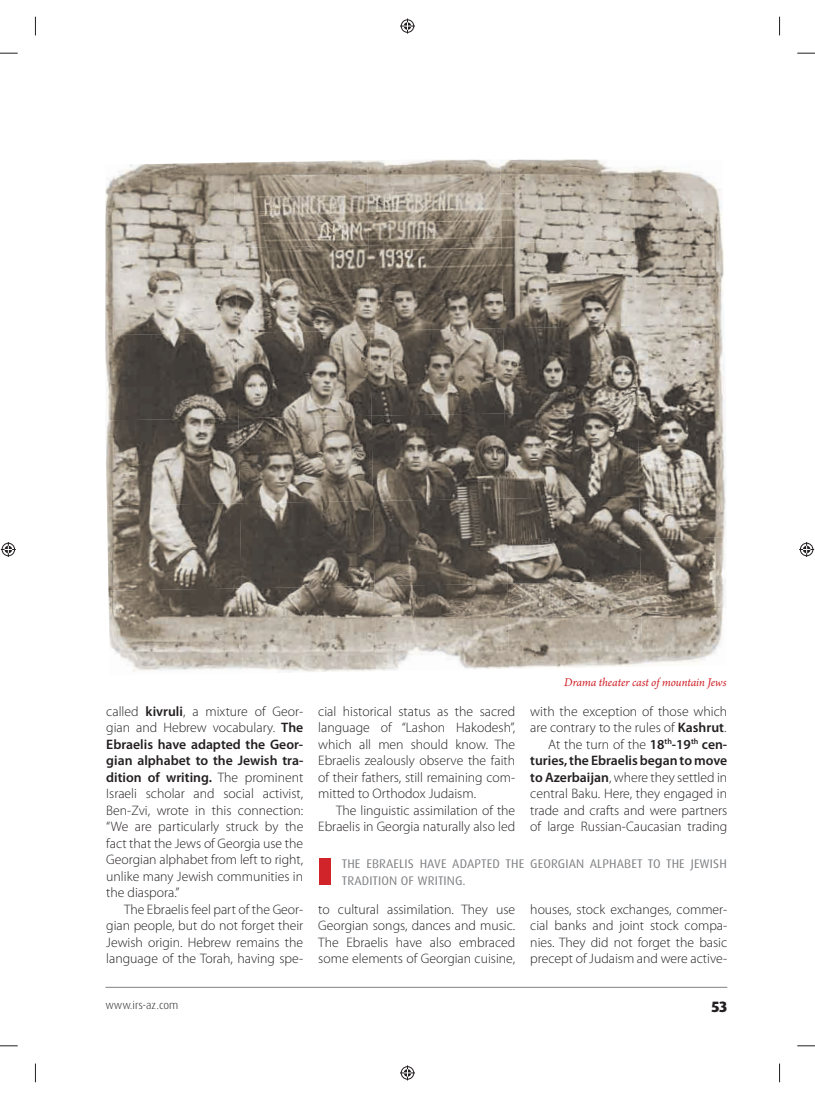
<style>
.page{position:relative;width:815px;height:1099px;background:#fff}
.page>*{position:absolute;margin:0;border:0;box-sizing:border-box;transform-origin:0 0}
.t1{font:800 15px "Dax Pro";color:#231f20}
.t2{font:300 13.75px/16.5px "Myriad Pro";color:#231f20;text-align:justify}
.t3{font:12.5px/16.9px "Dax Pro";letter-spacing:.01em;color:#808285}
.t4{font:italic 12.5px "Arno Pro";letter-spacing:-.005em;color:#d1232a}
.t5{font:300 11.25px "Dax Pro";color:#231f20}
.s1{font-weight:600}
</style>
<div class="page">
<hr style="left:105px;top:986px;width:622px;height:1px;background:#808285">
<img style="left:105px;top:163px;width:129px;height:85px">
<img style="left:234px;top:160px;width:133px;height:88px">
<img style="left:367px;top:159px;width:133px;height:86px">
<img style="left:500px;top:159px;width:133px;height:84px">
<img style="left:633px;top:166px;width:91px;height:116px">
<img style="left:105px;top:248px;width:130px;height:85px">
<img style="left:235px;top:245px;width:133px;height:88px">
<img style="left:368px;top:243px;width:134px;height:87px">
<img style="left:502px;top:241px;width:134px;height:87px">
<img style="left:635px;top:282px;width:90px;height:127px">
<img style="left:105px;top:333px;width:132px;height:85px">
<img style="left:237px;top:330px;width:133px;height:88px">
<img style="left:370px;top:328px;width:133px;height:87px">
<img style="left:503px;top:326px;width:135px;height:87px">
<img style="left:106px;top:418px;width:132px;height:85px">
<img style="left:238px;top:415px;width:133px;height:88px">
<img style="left:371px;top:413px;width:133px;height:88px">
<img style="left:504px;top:411px;width:134px;height:87px">
<img style="left:638px;top:409px;width:88px;height:128px">
<img style="left:107px;top:503px;width:133px;height:85px">
<img style="left:240px;top:501px;width:133px;height:87px">
<img style="left:373px;top:498px;width:133px;height:88px">
<img style="left:506px;top:496px;width:135px;height:87px">
<img style="left:640px;top:537px;width:86px;height:129px">
<img style="left:108px;top:588px;width:133px;height:84px">
<img style="left:241px;top:586px;width:133px;height:86px">
<img style="left:374px;top:583px;width:133px;height:88px">
<img style="left:507px;top:581px;width:135px;height:87px">
<div style="left:320px;top:858px;width:11px;height:26px;background:#d1232a"></div>
<svg style="left:0;top:52px;width:18px;height:2px"></svg>
<svg style="left:797px;top:52px;width:18px;height:2px"></svg>
<svg style="left:0;top:1045px;width:18px;height:1px"></svg>
<svg style="left:797px;top:1045px;width:18px;height:1px"></svg>
<svg style="left:35px;top:17px;width:1px;height:18px"></svg>
<svg style="left:35px;top:1063px;width:1px;height:19px"></svg>
<svg style="left:779px;top:17px;width:1px;height:18px"></svg>
<svg style="left:779px;top:1063px;width:1px;height:19px"></svg>
<svg style="left:400px;top:19px;width:15px;height:15px"></svg>
<svg style="left:400px;top:1065px;width:15px;height:15px"></svg>
<svg style="left:1px;top:542px;width:15px;height:15px"></svg>
<svg style="left:799px;top:542px;width:15px;height:15px"></svg>
<p class="t2" style="left:106px;top:703px;width:199px">called <span class="s1">kivruli</span>, a mixture of Geor&shy;gian and Hebrew vocabulary. <span class="s1">The Ebraelis have adapted the Geor&shy;gian alphabet to the Jewish tra&shy;dition of writing.</span> The prominent Israeli scholar and social activist, Ben-Zvi, wrote in this connection: “We are particularly struck by the fact that the Jews of Georgia use the Georgian alphabet from left to right, unlike many Jewish communities in the diaspora.”</p>
<p class="t2" style="left:106px;top:901px;width:199px;text-indent:18px">The Ebraelis feel part of the Geor&shy;gian people, but do not forget their Jewish origin. Hebrew remains the language of the Torah, having spe-</p>
<p class="t2" style="left:318px;top:703px;width:198px">cial historical status as the sacred language of “Lashon Hakodesh”, which all men should know. The Ebraelis zealously observe the faith of their fathers, still remaining com&shy;mitted to Orthodox Judaism.</p>
<p class="t2" style="left:318px;top:802px;width:199px;text-align:right">The linguistic assimilation of the<br>Ebraelis in Georgia naturally also led</p>
<p class="t4" style="left:564px;top:677px;width:164px">Drama theater cast of mountain Jews</p>
<p class="t2" style="left:530px;top:703px;width:199px;text-align:right">with the exception of those which are contrary to the rules of <span class="s1">Kashrut</span>.<br>At the turn of the <span class="s1">18</span><sup>th</sup><span class="s1">-19</span><sup>th</sup> <span class="s1">cen&shy;turies, the Ebraelis began to move to Azerbaijan</span>, where they settled in central Baku. Here, they engaged in trade and crafts and were partners of large Russian-Caucasian trading</p>
<p class="t3" style="left:342px;top:855px;width:387px">THE EBRAELIS HAVE ADAPTED THE GEORGIAN ALPHABET TO THE JEWISH<br>TRADITION OF WRITING.</p>
<p class="t2" style="left:318px;top:901px;width:199px">to cultural assimilation. They use Georgian songs, dances and music.<br>The Ebraelis have also embraced some elements of Georgian cuisine,</p>
<p class="t2" style="left:530px;top:901px;width:199px">houses, stock exchanges, commer&shy;cial banks and joint stock compa&shy;nies. They did not forget the basic precept of Judaism and were active-</p>
<p class="t5" style="left:105px;top:999px;width:75px">www.irs-az.com</p>
<p class="t1" style="left:711px;top:999px;width:17px">53</p>
</div>
